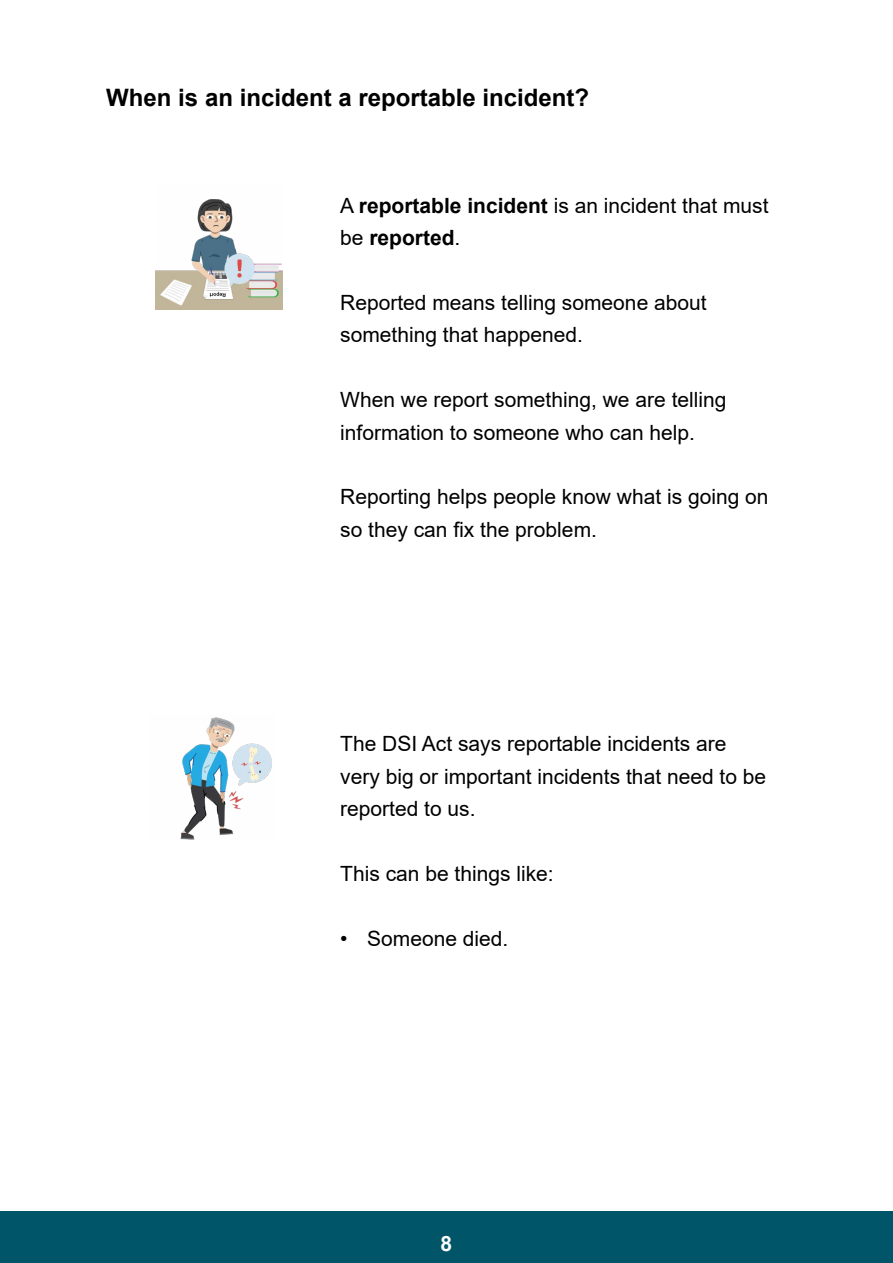
<style>
.page{position:relative;width:893px;height:1263px;background:#fff}
.page>*{position:absolute;margin:0;border:0;box-sizing:border-box;transform-origin:0 0}
.t1{font:700 24px "Arial";color:#000}
.Paragraph_Style_1{font:21px/32.4px "Arial";color:#000}
.Paragraph_Style_1-2{font:700 21px/32.4px "Arial";color:#000}
.t2{font:700 21px "Arial";color:#fff}
.s1{font-weight:400}
</style>
<div class="page">
<div style="left:0;top:1212px;width:893px;height:51px;background:#005568"></div>
<img style="left:156px;top:199px;width:126px;height:110px">
<img style="left:180px;top:717px;width:92px;height:123px">
<h2 class="t1" style="left:106px;top:81px;width:484px">When is an incident a reportable incident?</h2>
<p class="Paragraph_Style_1-2" style="left:340px;top:189px;width:430px"><span class="s1">A</span> reportable incident <span class="s1">is an incident that must be</span> reported<span class="s1">.</span></p>
<p class="Paragraph_Style_1" style="left:340px;top:286px;width:368px">Reported means telling someone about something that happened.</p>
<p class="Paragraph_Style_1" style="left:340px;top:383px;width:388px">When we report something, we are telling information to someone who can help.</p>
<p class="Paragraph_Style_1" style="left:340px;top:481px;width:430px">Reporting helps people know what is going on so they can fix the problem.</p>
<p class="Paragraph_Style_1" style="left:340px;top:728px;width:428px">The DSI Act says reportable incidents are very big or important incidents that need to be reported to us.</p>
<p class="Paragraph_Style_1" style="left:340px;top:857px;width:215px">This can be things like:</p>
<p class="Paragraph_Style_1" style="left:340px;top:922px;width:170px">• Someone died.</p>
<p class="t2" style="left:441px;top:1228px;width:13px">8</p>
</div>
